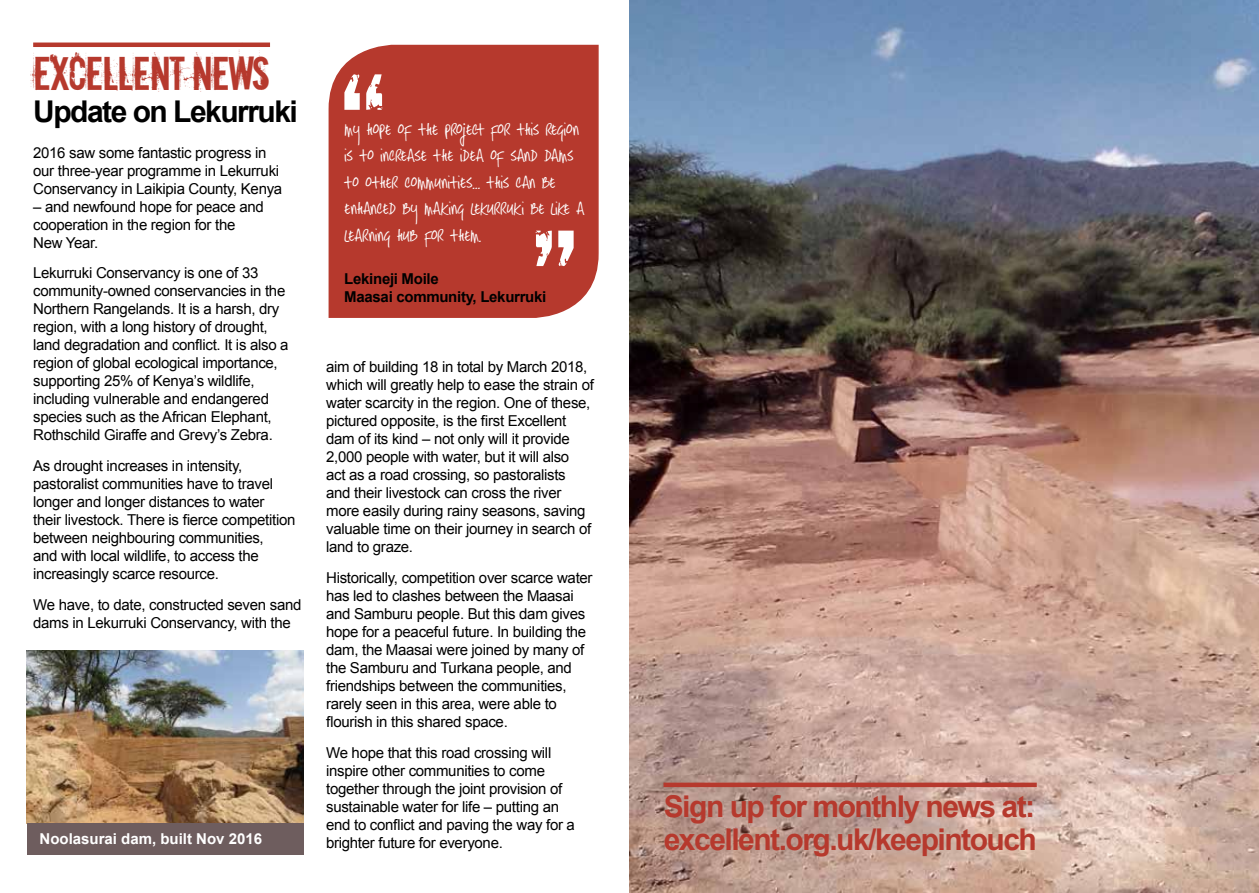
<style>
.page{position:relative;width:1259px;height:893px;background:#fff}
.page>*{position:absolute;margin:0;border:0;box-sizing:border-box;transform-origin:0 0}
.t1{font:150px "Downcome";color:#fff}
.t2{font:45px "Downcome";letter-spacing:-.03em;color:#b6392d}
.t3{font:700 30px/33px "Arial";letter-spacing:-.05em;color:#b6392d}
.t4{font:700 30px "Arial";letter-spacing:-.05em;color:#000}
.t5{font:22.05px/26.4px "Hasty Tasty";letter-spacing:-.02em;color:#fff}
.t6{font:15px/18px "Arial";letter-spacing:-.02em;color:#000}
.t7{font:700 15px/18px "Arial";letter-spacing:-.02em;color:#000}
.t8{font:700 15px "Arial";color:#fff}
</style>
<div class="page">
<img style="left:629px;top:0;width:630px;height:893px">
<hr style="left:33px;top:43px;width:237px;height:4px;background:#b6392d">
<hr style="left:663px;top:783px;width:373px;height:4px;background:#b6392d">
<div style="left:328px;top:44px;width:271px;height:274px;background:#b6392d"></div>
<img style="left:27px;top:651px;width:276px;height:172px">
<div style="left:27px;top:823px;width:276px;height:32px;background:#6e5d5e"></div>
<h2 class="t2" style="left:33px;top:43px;width:238px">EXCELLENT NEWS</h2>
<h3 class="t4" style="left:33px;top:91px;width:266px">Update on Lekurruki</h3>
<p class="t6" style="left:33px;top:144px;width:251px">2016 saw some fantastic progress in our three-year programme in Lekurruki<br>Conservancy in Laikipia County, Kenya</p>
<p class="t6" style="left:33px;top:198px;width:232px">– and newfound hope for peace and cooperation in the region for the<br>New Year.</p>
<p class="t6" style="left:33px;top:264px;width:257px">Lekurruki Conservancy is one of 33 community-owned conservancies in the Northern Rangelands. It is a harsh, dry region, with a long history of drought, land degradation and conflict. It is also a region of global ecological importance, supporting 25% of Kenya’s wildlife, including vulnerable and endangered species such as the African Elephant, Rothschild Giraffe and Grevy’s Zebra.</p>
<p class="t6" style="left:33px;top:457px;width:264px">As drought increases in intensity, pastoralist communities have to travel longer and longer distances to water their livestock. There is fierce competition between neighbouring communities,<br>and with local wildlife, to access the increasingly scarce resource.</p>
<p class="t6" style="left:33px;top:596px;width:270px">We have, to date, constructed seven sand dams in Lekurruki Conservancy, with the</p>
<p class="t8" style="left:40px;top:828px;width:224px">Noolasurai dam, built Nov 2016</p>
<h1 class="t1" style="left:337px;top:45px;width:54px">“</h1>
<h3 class="t5" style="left:344px;top:119px;width:242px">My hope of the project for this region is to increase the idea of sand dams to other communities... this can be enhanced by making lekurruki be like a learning hub for them.</h3>
<h1 class="t1" style="left:581px;top:296px;width:54px;rotate:-180deg">“</h1>
<p class="t7" style="left:344px;top:270px;width:203px">Lekineji Moile<br>Maasai community, Lekurruki</p>
<p class="t6" style="left:326px;top:358px;width:269px">aim of building 18 in total by March 2018, which will greatly help to ease the strain of water scarcity in the region. One of these, pictured opposite, is the first Excellent dam of its kind – not only will it provide 2,000 people with water, but it will also<br>act as a road crossing, so pastoralists<br>and their livestock can cross the river more easily during rainy seasons, saving valuable time on their journey in search of land to graze.</p>
<p class="t6" style="left:326px;top:569px;width:268px">Historically, competition over scarce water has led to clashes between the Maasai and Samburu people. But this dam gives hope for a peaceful future. In building the dam, the Maasai were joined by many of the Samburu and Turkana people, and friendships between the communities, rarely seen in this area, were able to flourish in this shared space.</p>
<p class="t6" style="left:326px;top:744px;width:250px">We hope that this road crossing will inspire other communities to come together through the joint provision of sustainable water for life – putting an end to conflict and paving the way for a brighter future for everyone.</p>
<h3 class="t3" style="left:664px;top:791px;width:374px">Sign up for monthly news at: excellent.org.uk/keepintouch</h3>
</div>
